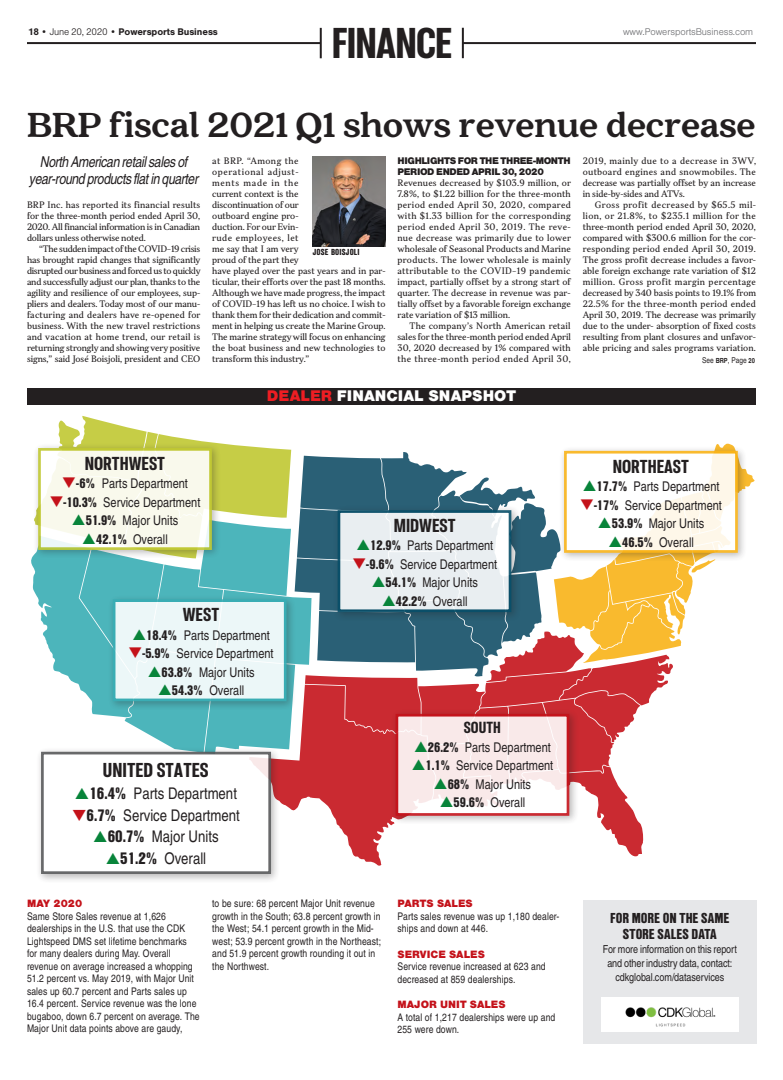
<style>
.page{position:relative;width:783px;height:1080px;background:#fff}
.page>*{position:absolute;margin:0;border:0;box-sizing:border-box;transform-origin:0 0}
.t1{font:900 condensed 43px "Molde";letter-spacing:-.02em;color:#231f20}
.Headline_2_-_serif{font:900 38.8px "Quincy CF";letter-spacing:-.02em;color:#231f20}
.t2{font:900 condensed 20.1px "Molde";color:#231f20}
.t3{font:900 condensed 18.8px "Molde";color:#231f20}
.t4{font:16.1px "Nimbus San Con L";color:#231f20}
.t5{font:900 condensed 16.1px "Molde";color:#231f20}
.Bar_Header{font:900 16px "Nimbus San";color:#fff}
.Deck{font:italic 15px/17px "Nimbus San Con L";letter-spacing:-.025em;color:#231f20;text-align:center}
.t6{font:900 14px "Nimbus San Con L";letter-spacing:-.005em;color:#231f20}
.t7{font:13.4px "Nimbus San Con L";color:#231f20}
.t8{font:11px/14px "Nimbus San Con L";letter-spacing:-.005em;color:#231f20;text-align:center}
.t9{font:900 11px "Nimbus San";color:#c4121a}
.t10{font:10.5px/12.5px "Nimbus San Con L";letter-spacing:.01em;color:#231f20}
.Subhead{font:900 10px/11px "Nimbus San";letter-spacing:-.04em;color:#231f20}
.t11{font:700 10px "Nimbus San";letter-spacing:-.01em;color:#231f20}
.t12{font:300 10px "Nimbus San";letter-spacing:-.01em;color:#6c6d70}
.Body_Copy{font:8.5px/11px "TT Jenevers";letter-spacing:-.01em;color:#231f20;text-align:justify}
.t13{font:900 8.5px "Nimbus San Con L";letter-spacing:.02em;color:#231f20}
.See__on_Page{font:8px "Nimbus San Con L";color:#231f20}
.s1{font-weight:300}
.s2{color:#ee1d23}
.s3{font-weight:700;font-size:7px}
.s4{color:#c4121a}
.s5{font-weight:900}
</style>
<div class="page">
<hr style="left:27px;top:42px;width:729px;height:2px;background:#231f20">
<div style="left:321px;top:28px;width:142px;height:30px;background:#fff"></div>
<hr style="left:462px;top:28px;width:2px;height:30px;background:#231f20">
<hr style="left:320px;top:28px;width:2px;height:30px;background:#231f20">
<div style="left:36px;top:746px;width:245px;height:138px;background:#231f20;opacity:.35"></div>
<div style="left:27px;top:388px;width:729px;height:17px;background:#231f20"></div>
<div style="left:584px;top:900px;width:173px;height:144px;background:#e6e7e9"></div>
<div style="left:601px;top:997px;width:137px;height:34px;background:#fff"></div>
<img style="left:625px;top:1007px;width:91px;height:20px">
<img style="left:312px;top:157px;width:74px;height:89px">
<svg style="left:31px;top:416px;width:724px;height:459px"></svg>
<h1 class="t1" style="left:332px;top:16px;width:122px">FINANCE</h1>
<p class="t11" style="left:28px;top:26px;width:191px">18 • <span class="s1">June 20, 2020 •</span> Powersports Business</p>
<p class="t12" style="left:623px;top:27px;width:132px">www.PowersportsBusiness.com</p>
<p class="Headline_2_-_serif" style="left:27px;top:101px;width:731px">BRP fiscal 2021 Q1 shows revenue decrease</p>
<p class="Deck" style="left:29px;top:153px;width:171px">North American retail sales of year-round products flat in quarter</p>
<p class="Body_Copy" style="left:27px;top:199px;width:175px">BRP Inc. has reported its financial results for the three-month period ended April 30, 2020. All financial information is in Canadian dollars unless otherwise noted.</p>
<p class="Body_Copy" style="left:27px;top:243px;width:175px;text-indent:12px">“The sudden impact of the COVID-19 crisis has brought rapid changes that significantly disrupted our business and forced us to quickly and successfully adjust our plan, thanks to the agility and resilience of our employees, sup&shy;pliers and dealers. Today most of our manu&shy;facturing and dealers have re-opened for business. With the new travel restrictions and vacation at home trend, our retail is returning strongly and showing very positive signs,” said José Boisjoli, president and CEO</p>
<p class="Body_Copy" style="left:212px;top:155px;width:175px;text-align:left">at BRP. “Among the<br>operational adjust-<br>ments made in the<br>current context is the<br>discontinuation of our<br>outboard engine pro-<br>duction. For our Evin-<br>rude employees, let<br>me say that I am very<br>proud of the part they<br>have played over the past years and in par&shy;ticular, their efforts over the past 18 months.<br>Although we have made progress, the impact of COVID-19 has left us no choice. I wish to thank them for their dedication and commit&shy;ment in helping us create the Marine Group.<br>The marine strategy will focus on enhancing the boat business and new technologies to transform this industry.”</p>
<p class="Subhead" style="left:398px;top:155px;width:175px">HIGHLIGHTS FOR THE THREE-MONTH<br>PERIOD ENDED APRIL 30, 2020</p>
<p class="Body_Copy" style="left:398px;top:177px;width:175px">Revenues decreased by $103.9 million, or 7.8%, to $1.22 billion for the three-month period ended April 30, 2020, compared with $1.33 billion for the corresponding period ended April 30, 2019. The reve&shy;nue decrease was primarily due to lower wholesale of Seasonal Products and Marine products. The lower wholesale is mainly attributable to the COVID-19 pandemic impact, partially offset by a strong start of quarter. The decrease in revenue was par&shy;tially offset by a favorable foreign exchange rate variation of $13 million.</p>
<p class="Body_Copy" style="left:398px;top:320px;width:175px;text-indent:12px">The company’s North American retail sales for the three-month period ended April 30, 2020 decreased by 1% compared with the three-month period ended April 30,</p>
<p class="t13" style="left:313px;top:246px;width:48px">JOSE BOISJOLI</p>
<p class="Bar_Header" style="left:267px;top:387px;width:251px"><span class="s2">DEALER</span> FINANCIAL SNAPSHOT</p>
<p class="Body_Copy" style="left:583px;top:155px;width:175px">2019, mainly due to a decrease in 3WV, outboard engines and snowmobiles. The decrease was partially offset by an increase in side-by-sides and ATVs.</p>
<p class="Body_Copy" style="left:583px;top:199px;width:175px;text-indent:12px">Gross profit decreased by $65.5 mil&shy;lion, or 21.8%, to $235.1 million for the three-month period ended April 30, 2020, compared with $300.6 million for the cor&shy;responding period ended April 30, 2019.<br>The gross profit decrease includes a favor&shy;able foreign exchange rate variation of $12 million. Gross profit margin percentage decreased by 340 basis points to 19.1% from 22.5% for the three-month period ended April 30, 2019. The decrease was primarily due to the under- absorption of fixed costs resulting from plant closures and unfavor&shy;able pricing and sales programs variation.</p>
<p class="See__on_Page" style="left:702px;top:355px;width:54px">See <span class="s3">BRP</span>, Page <span class="s3">20</span></p>
<p class="t3" style="left:85px;top:451px;width:82px">NORTHWEST</p>
<p class="t7" style="left:62px;top:474px;width:128px"><span class="s4">❑</span><span class="s5">-6%</span> Parts Department</p>
<p class="t7" style="left:49px;top:492px;width:153px"><span class="s4">❑</span><span class="s5">-10.3%</span> Service Department</p>
<p class="t7" style="left:86px;top:511px;width:94px"><span class="s5">51.9%</span> Major Units</p>
<p class="t7" style="left:96px;top:529px;width:73px"><span class="s5">42.1%</span> Overall</p>
<p class="t3" style="left:183px;top:603px;width:38px">WEST</p>
<p class="t7" style="left:146px;top:625px;width:125px"><span class="s5">18.4%</span> Parts Department</p>
<p class="t7" style="left:128px;top:644px;width:147px"><span class="s4">❑</span><span class="s5">-5.9%</span> Service Department</p>
<p class="t7" style="left:162px;top:662px;width:95px"><span class="s5">63.8%</span> Major Units</p>
<p class="t7" style="left:172px;top:681px;width:74px"><span class="s5">54.3%</span> Overall</p>
<p class="t2" style="left:103px;top:758px;width:107px">UNITED STATES</p>
<p class="t4" style="left:89px;top:782px;width:149px"><span class="s5">16.4%</span> Parts Department</p>
<p class="t4" style="left:72px;top:803px;width:170px"><span class="s4">❑</span><span class="s5">6.7%</span> Service Department</p>
<p class="t4" style="left:108px;top:825px;width:112px"><span class="s5">60.7%</span> Major Units</p>
<p class="t4" style="left:120px;top:847px;width:87px"><span class="s5">51.2%</span> Overall</p>
<p class="t3" style="left:394px;top:514px;width:63px">MIDWEST</p>
<p class="t7" style="left:370px;top:536px;width:124px"><span class="s5">12.9%</span> Parts Department</p>
<p class="t7" style="left:352px;top:555px;width:147px"><span class="s4">❑</span><span class="s5">-9.6%</span> Service Department</p>
<p class="t7" style="left:386px;top:573px;width:94px"><span class="s5">54.1%</span> Major Units</p>
<p class="t7" style="left:396px;top:592px;width:73px"><span class="s5">42.2%</span> Overall</p>
<p class="t5" style="left:464px;top:718px;width:38px">SOUTH</p>
<p class="t7" style="left:428px;top:738px;width:124px"><span class="s5">26.2%</span> Parts Department</p>
<p class="t7" style="left:426px;top:756px;width:129px"><span class="s5">1.1%</span> Service Department</p>
<p class="t7" style="left:448px;top:775px;width:85px"><span class="s5">68%</span> Major Units</p>
<p class="t7" style="left:454px;top:793px;width:73px"><span class="s5">59.6%</span> Overall</p>
<p class="t9" style="left:27px;top:897px;width:57px">MAY 2020</p>
<p class="t10" style="left:27px;top:909px;width:174px">Same Store Sales revenue at 1,626 dealerships in the U.S. that use the CDK Lightspeed DMS set lifetime benchmarks<br>for many dealers during May. Overall revenue on average increased a whopping 51.2 percent vs. May 2019, with Major Unit sales up 60.7 percent and Parts sales up 16.4 percent. Service revenue was the lone bugaboo, down 6.7 percent on average. The Major Unit data points above are gaudy,</p>
<p class="t10" style="left:212px;top:897px;width:171px">to be sure: 68 percent Major Unit revenue growth in the South; 63.8 percent growth in the West; 54.1 percent growth in the Mid&shy;west; 53.9 percent growth in the Northeast; and 51.9 percent growth rounding it out in the Northwest.</p>
<p class="t9" style="left:398px;top:897px;width:77px">PARTS SALES</p>
<p class="t10" style="left:398px;top:909px;width:163px">Parts sales revenue was up 1,180 dealer&shy;ships and down at 446.</p>
<p class="t9" style="left:398px;top:948px;width:89px">SERVICE SALES</p>
<p class="t10" style="left:398px;top:960px;width:150px">Service revenue increased at 623 and decreased at 859 dealerships.</p>
<p class="t9" style="left:398px;top:998px;width:110px">MAJOR UNIT SALES</p>
<p class="t10" style="left:398px;top:1010px;width:159px">A total of 1,217 dealerships were up and<br>255 were down.</p>
<p class="t3" style="left:613px;top:454px;width:78px">NORTHEAST</p>
<p class="t7" style="left:597px;top:477px;width:124px"><span class="s5">17.7%</span> Parts Department</p>
<p class="t7" style="left:580px;top:495px;width:144px"><span class="s4">❑</span><span class="s5">-17%</span> Service Department</p>
<p class="t7" style="left:612px;top:514px;width:94px"><span class="s5">53.9%</span> Major Units</p>
<p class="t7" style="left:622px;top:532px;width:73px"><span class="s5">46.5%</span> Overall</p>
<p class="t6" style="left:610px;top:908px;width:121px">FOR MORE ON THE SAME</p>
<p class="t6" style="left:623px;top:924px;width:95px">STORE SALES DATA</p>
<p class="t8" style="left:603px;top:942px;width:136px">For more information on this report and other industry data, contact: cdkglobal.com/dataservices</p>
</div>
